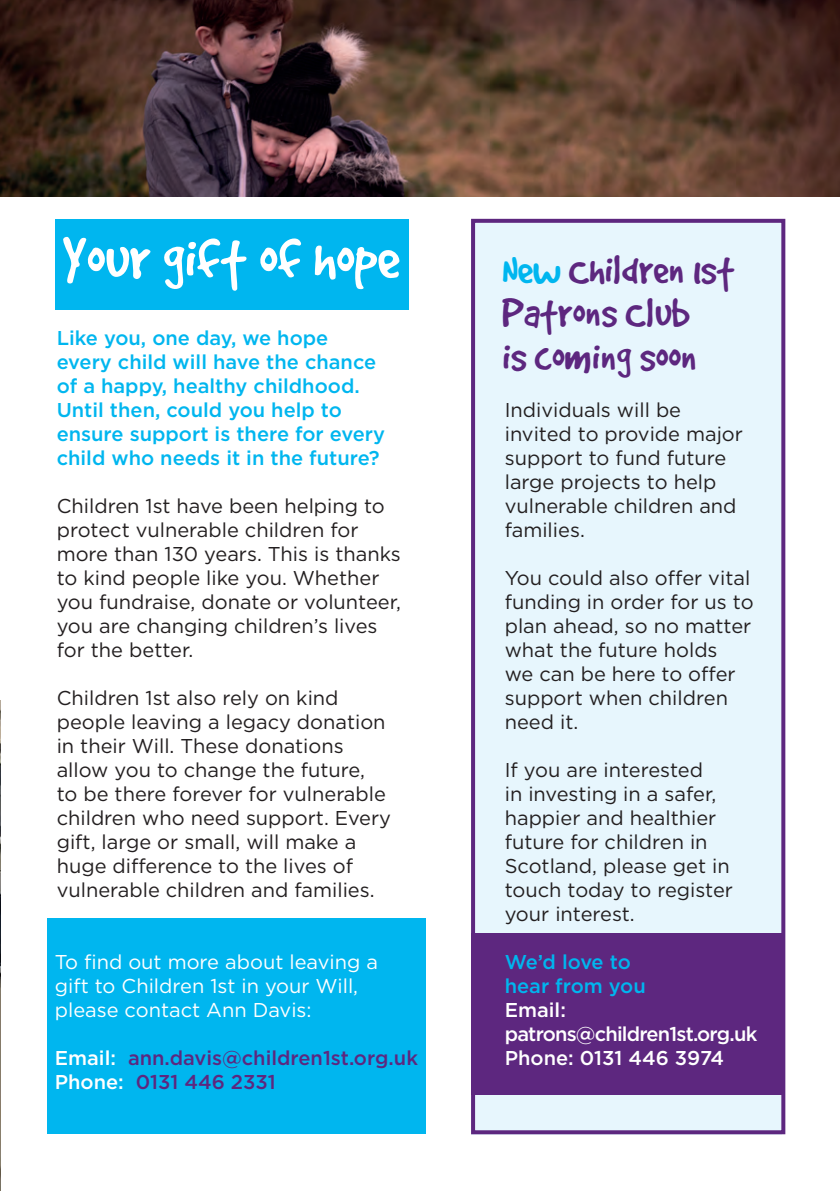
<style>
.page{position:relative;width:840px;height:1191px;background:#fff}
.page>*{position:absolute;margin:0;border:0;box-sizing:border-box;transform-origin:0 0}
.t1{font:66px "Good Dog";color:#fff}
.t2{font:45.2px/43.4px "Good Dog";color:#5d277f}
.t3{font:20px/24px "Gotham";color:#231f20}
.t4{font:500 20px/24px "Gotham";color:#00b6ef}
.t5{font:20px/24px "Gotham";color:#fff}
.t6{font:500 20px/24px "Gotham";color:#5d277f}
.t7{font:500 20px/24px "Gotham";letter-spacing:-.04em;color:#fff}
.s1{color:#fff}
.s2{color:#00b6ef}
</style>
<div class="page">
<img style="left:0;top:0;width:839px;height:196px">
<div style="left:471px;top:223px;width:310px;height:911px;background:#e7f6fd"></div>
<div style="left:55px;top:219px;width:353px;height:90px;background:#00b6ef"></div>
<div style="left:471px;top:933px;width:309px;height:161px;background:#5d277f"></div>
<img style="left:0;top:700px;width:1px;height:491px">
<div style="left:47px;top:918px;width:378px;height:215px;background:#00b6ef"></div>
<div style="left:471px;top:219px;width:313px;height:915px;border:4px solid #5d277f"></div>
<h1 class="t1" style="left:62px;top:224px;width:338px">Your gift of hope</h1>
<p class="t4" style="left:57px;top:325px;width:330px">Like you, one day, we hope every child will have the chance of a happy, healthy childhood.<br>Until then, could you help to ensure support is there for every child who needs it in the future?</p>
<p class="t3" style="left:57px;top:493px;width:345px">Children 1st have been helping to protect vulnerable children for more than 130 years. This is thanks to kind people like you. Whether you fundraise, donate or volunteer, you are changing children’s lives for the better.</p>
<p class="t3" style="left:57px;top:685px;width:336px">Children 1st also rely on kind people leaving a legacy donation in their Will. These donations allow you to change the future,<br>to be there forever for vulnerable children who need support. Every gift, large or small, will make a huge difference to the lives of vulnerable children and families.</p>
<p class="t5" style="left:55px;top:949px;width:324px">To find out more about leaving a gift to Children 1st in your Will, please contact Ann Davis:</p>
<p class="t6" style="left:55px;top:1045px;width:364px"><span class="s1">Email:</span> ann.davis@children1st.org.uk<br><span class="s1">Phone:</span> 0131 446 2331</p>
<h2 class="t2" style="left:502px;top:247px;width:233px"><span class="s2">New</span> Children 1st<br>Patrons Club<br>is coming soon</h2>
<p class="t3" style="left:504px;top:397px;width:239px">Individuals will be invited to provide major support to fund future large projects to help vulnerable children and families.</p>
<p class="t3" style="left:504px;top:565px;width:250px">You could also offer vital funding in order for us to plan ahead, so no matter what the future holds<br>we can be here to offer support when children need it.</p>
<p class="t3" style="left:504px;top:757px;width:229px">If you are interested<br>in investing in a safer, happier and healthier future for children in<br>Scotland, please get in touch today to register your interest.</p>
<p class="t4" style="left:504px;top:949px;width:142px">We’d love to hear from you</p>
<p class="t7" style="left:504px;top:997px;width:254px">Email: patrons@children1st.org.uk<br>Phone: 0131 446 3974</p>
</div>
